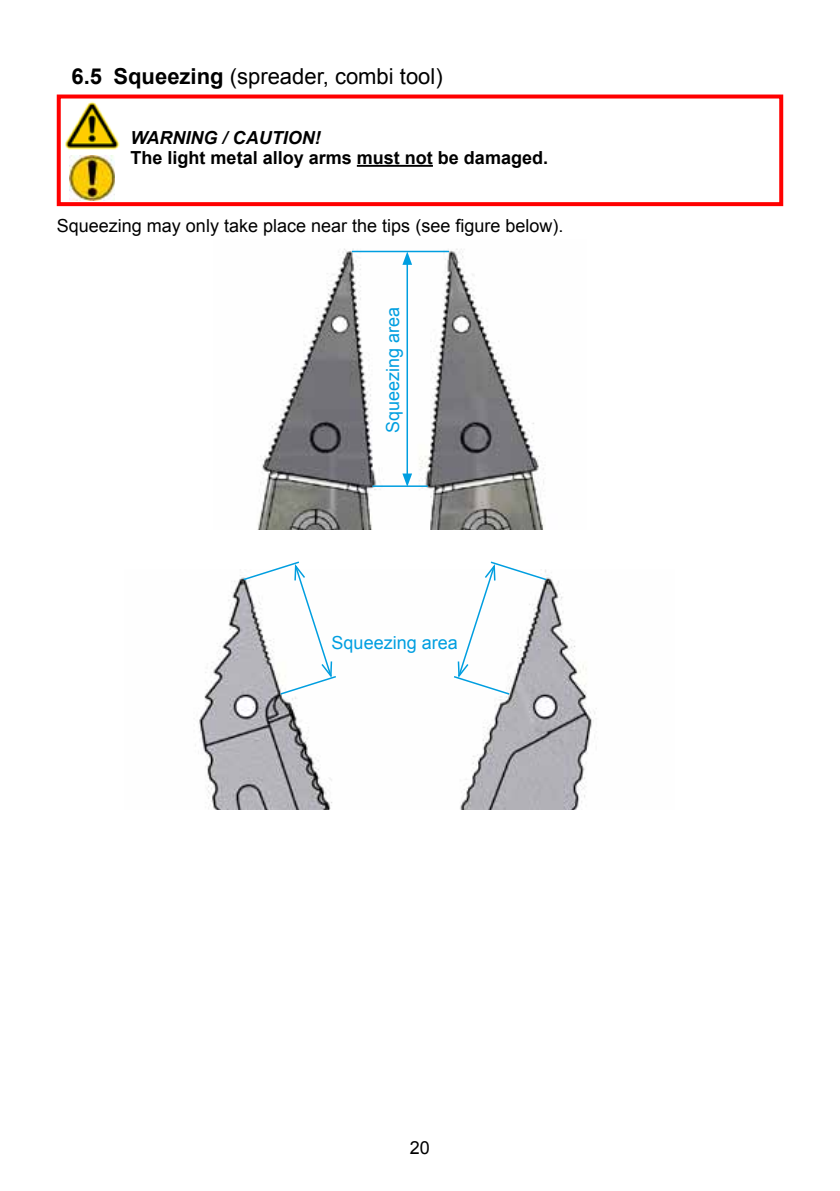
<style>
.page{position:relative;width:840px;height:1191px;background:#fff}
.page>*{position:absolute;margin:0;border:0;box-sizing:border-box;transform-origin:0 0}
.t1{font:22px "Arial";color:#000}
.t2{font:18px "Arial";color:#000}
.t3{font:700 18px "Arial";color:#000}
.t4{font:18px "Arial";color:#009ee0}
.t5{font:italic 700 18px "Arial";color:#000}
.s1{font-weight:700}
</style>
<div class="page">
<img style="left:258px;top:248px;width:286px;height:281px">
<hr style="left:372px;top:485px;width:55px;height:2px;background:#009ee0">
<hr style="left:351px;top:251px;width:98px;height:1px;background:#009ee0">
<hr style="left:406px;top:262px;width:2px;height:214px;background:#009ee0">
<svg style="left:402px;top:473px;width:10px;height:14px"></svg>
<svg style="left:402px;top:252px;width:10px;height:13px"></svg>
<hr style="left:356px;top:165px;width:76px;height:2px;background:#000">
<img style="left:65px;top:101px;width:55px;height:49px">
<img style="left:70px;top:156px;width:44px;height:45px">
<div style="left:57px;top:94px;width:725px;height:112px;border:4px solid #f00"></div>
<img style="left:199px;top:575px;width:398px;height:234px">
<svg style="left:242px;top:561px;width:95px;height:135px"></svg>
<svg style="left:452px;top:561px;width:95px;height:135px"></svg>
<p class="t1" style="left:71px;top:62px;width:372px"><span class="s1">6.5 Squeezing</span> (spreader, combi tool)</p>
<p class="t5" style="left:130px;top:126px;width:191px">WARNING / CAUTION!</p>
<p class="t3" style="left:130px;top:146px;width:419px">The light metal alloy arms must not be damaged.</p>
<p class="t2" style="left:57px;top:214px;width:508px">Squeezing may only take place near the tips (see figure below).</p>
<p class="t4" style="left:381px;top:433px;width:128px;rotate:-90deg">Squeezing area</p>
<p class="t4" style="left:331px;top:631px;width:128px">Squeezing area</p>
<p class="t2" style="left:410px;top:1136px;width:22px">20</p>
</div>
